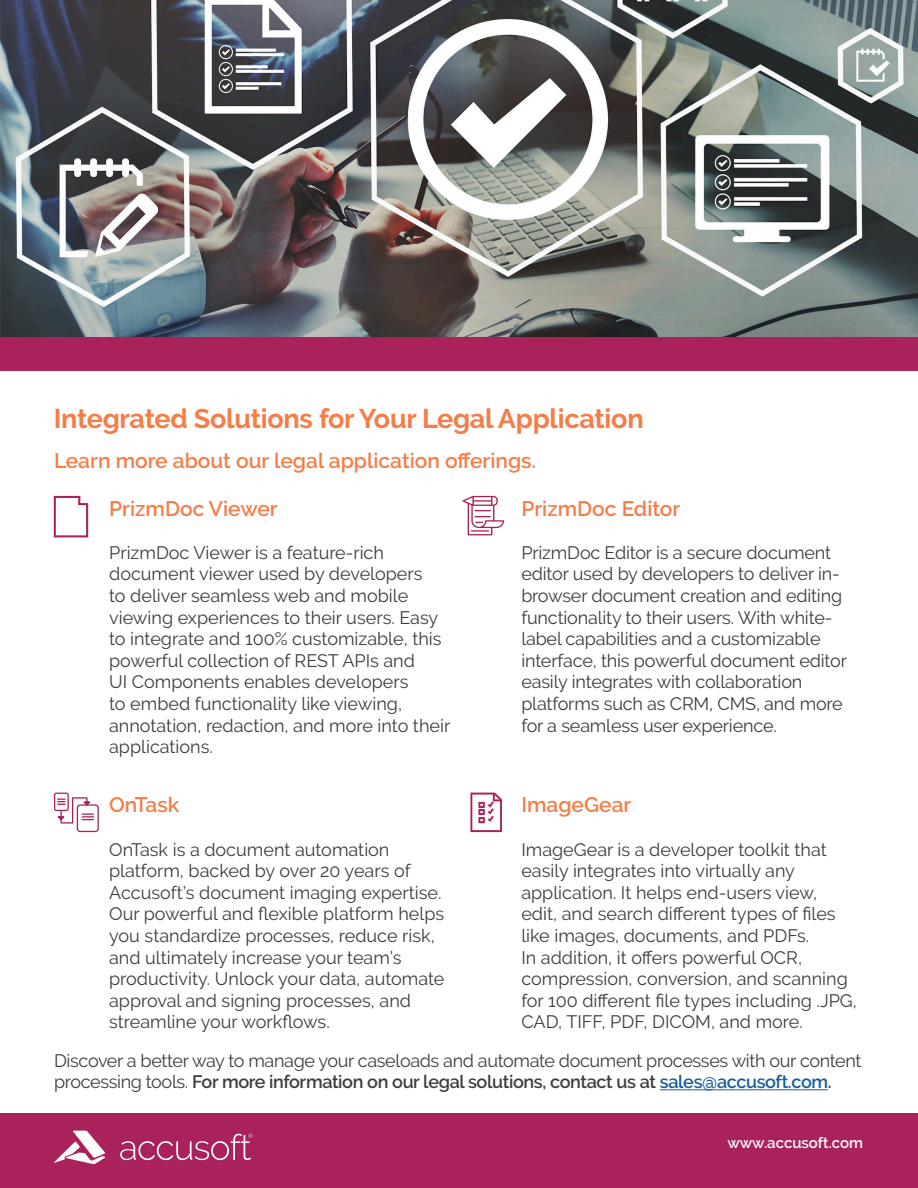
<style>
.page{position:relative;width:918px;height:1188px;background:#fff}
.page>*{position:absolute;margin:0;border:0;box-sizing:border-box;transform-origin:0 0}
.t1{font:700 27px "Raleway";letter-spacing:-.01em;color:#f47d48}
.t2{font:600 21px "Raleway";color:#f47d48}
.t3{font:18px/21.6px "Raleway";color:#3d3c3e}
.t4{font:18px/21.6px "Raleway";letter-spacing:-.02em;color:#3d3c3e}
.t5{font:600 15px "Raleway";color:#fff}
.s1{font-weight:600}
.s2{font-weight:600;color:#175d9e}
</style>
<div class="page">
<img style="left:0;top:0;width:918px;height:337px">
<div style="left:0;top:1113px;width:918px;height:75px;background:#a9225c"></div>
<svg style="left:54px;top:1131px;width:52px;height:33px"></svg>
<svg style="left:120px;top:1134px;width:133px;height:26px"></svg>
<div style="left:0;top:337px;width:918px;height:34px;background:#a9225c"></div>
<svg style="left:54px;top:496px;width:34px;height:41px"></svg>
<svg style="left:462px;top:496px;width:42px;height:39px"></svg>
<svg style="left:54px;top:793px;width:45px;height:39px"></svg>
<svg style="left:470px;top:793px;width:32px;height:39px"></svg>
<hr style="left:660px;top:1089px;width:168px;height:1px;background:#175d9e">
<p class="t1" style="left:54px;top:403px;width:591px">Integrated Solutions for Your Legal Application</p>
<p class="t2" style="left:54px;top:448px;width:484px">Learn more about our legal application offerings.</p>
<p class="t2" style="left:109px;top:496px;width:170px">PrizmDoc Viewer</p>
<p class="t3" style="left:109px;top:542px;width:343px">PrizmDoc Viewer is a feature-rich document viewer used by developers<br>to deliver seamless web and mobile viewing experiences to their users. Easy to integrate and 100% customizable, this powerful collection of REST APIs and<br>UI Components enables developers<br>to embed functionality like viewing, annotation, redaction, and more into their applications.</p>
<p class="t2" style="left:521px;top:496px;width:160px">PrizmDoc Editor</p>
<p class="t3" style="left:521px;top:542px;width:327px">PrizmDoc Editor is a secure document editor used by developers to deliver in&shy;browser document creation and editing functionality to their users. With white&shy;label capabilities and a customizable interface, this powerful document editor easily integrates with collaboration platforms such as CRM, CMS, and more for a seamless user experience.</p>
<p class="t2" style="left:109px;top:793px;width:72px">OnTask</p>
<p class="t3" style="left:109px;top:838px;width:337px">OnTask is a document automation platform, backed by over 20 years of Accusoft’s document imaging expertise.<br>Our powerful and flexible platform helps you standardize processes, reduce risk, and ultimately increase your team’s productivity. Unlock your data, automate approval and signing processes, and streamline your workflows.</p>
<p class="t2" style="left:521px;top:793px;width:112px">ImageGear</p>
<p class="t3" style="left:521px;top:838px;width:337px">ImageGear is a developer toolkit that easily integrates into virtually any application. It helps end-users view, edit, and search different types of files like images, documents, and PDFs.<br>In addition, it offers powerful OCR, compression, conversion, and scanning for 100 different file types including .JPG, CAD, TIFF, PDF, DICOM, and more.</p>
<p class="t4" style="left:54px;top:1050px;width:809px">Discover a better way to manage your caseloads and automate document processes with our content processing tools. <span class="s1">For more information on our legal solutions, contact us at</span> <span class="s2">sales@accusoft.com</span><span class="s1">.</span></p>
<p class="t5" style="left:727px;top:1134px;width:137px">www.accusoft.com</p>
</div>
